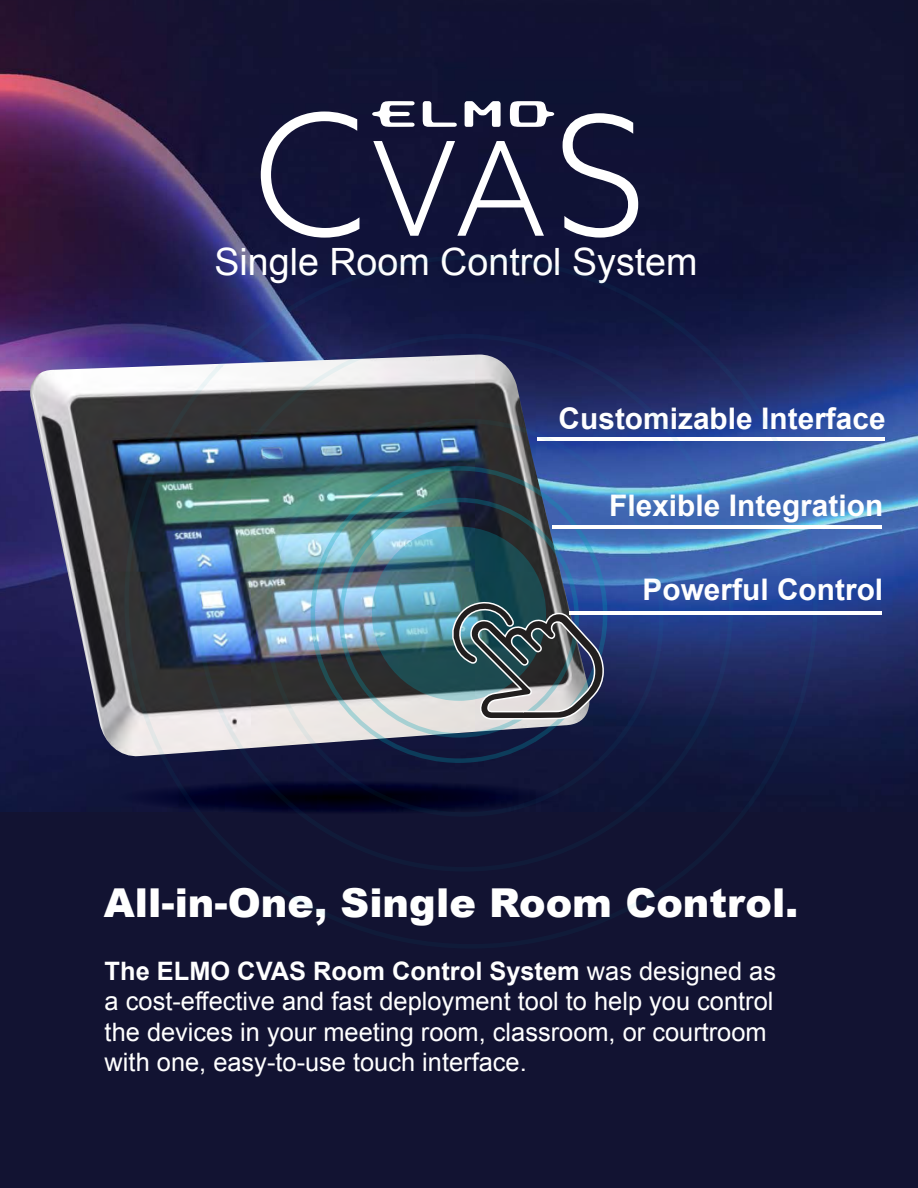
<style>
.page{position:relative;width:918px;height:1188px;background:#fff}
.page>*{position:absolute;margin:0;border:0;box-sizing:border-box;transform-origin:0 0}
.t1{font:300 130.8px "Azo Sans";color:#fff}
.t2{font:900 39.75px "Arial";color:#fff}
.t3{font:37.65px "Arial";color:#fff}
.t4{font:700 29.7px "Arial";color:#fff}
.t5{font:25.35px/30.5px "Arial";color:#fff}
.s1{font-size:169.05px}
.s2{font-size:166.65px}
.s3{font-weight:700}
</style>
<div class="page">
<div style="left:0;top:810px;width:918px;height:378px;background:#121332"></div>
<img style="left:0;top:0;width:918px;height:812px">
<svg style="left:19px;top:779px;width:645px;height:36px;background:#080b2c"></svg>
<svg style="left:372px;top:101px;width:182px;height:26px"></svg>
<img style="left:29px;top:355px;width:564px;height:403px">
<hr style="left:538px;top:437px;width:347px;height:4px;background:#fff">
<svg style="left:372px;top:527px;width:174px;height:174px;background:#3f7783"></svg>
<svg style="left:451px;top:600px;width:154px;height:120px;background:#596a73"></svg>
<hr style="left:552px;top:525px;width:330px;height:4px;background:#fff">
<hr style="left:569px;top:611px;width:313px;height:4px;background:#fff">
<h1 class="t1" style="left:253px;top:104px;width:394px"><span class="s1">C</span>VA<span class="s2">S</span></h1>
<h3 class="t3" style="left:214px;top:237px;width:485px">Single Room Control System</h3>
<p class="t4" style="left:559px;top:399px;width:329px">Customizable Interface</p>
<p class="t4" style="left:609px;top:486px;width:276px">Flexible Integration</p>
<p class="t4" style="left:643px;top:570px;width:242px">Powerful Control</p>
<h2 class="t2" style="left:104px;top:874px;width:696px">All-in-One, Single Room Control.</h2>
<p class="t5" style="left:105px;top:956px;width:673px"><span class="s3">The ELMO CVAS Room Control System</span> was designed as a cost-effective and fast deployment tool to help you control the devices in your meeting room, classroom, or courtroom with one, easy-to-use touch interface.</p>
</div>
